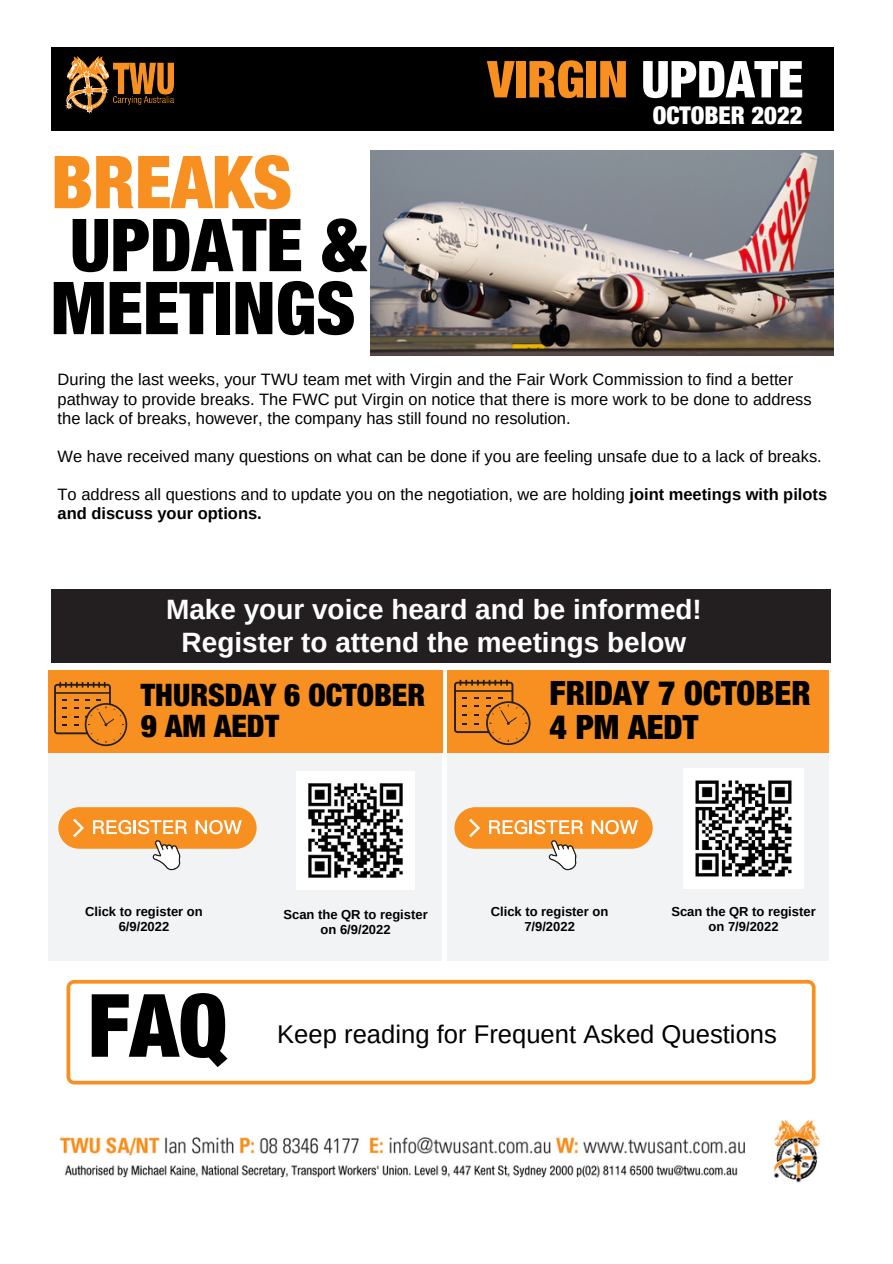
<style>
.page{position:relative;width:893px;height:1264px;background:#fff}
.page>*{position:absolute;margin:0;border:0;box-sizing:border-box;transform-origin:0 0}
.t1{font:900 condensed 87.45px "Helvetica Neue LT Std";color:#000}
.t2{font:900 condensed 73.05px/63px "Helvetica Neue LT Std";color:#000}
.t3{font:900 condensed 73.05px "Helvetica Neue LT Std";color:#f79020}
.t4{font:900 condensed 50.85px "Helvetica Neue LT Std";color:#f79020}
.t5{font:900 condensed 33.6px/34.7px "Helvetica Neue LT Std";color:#000}
.t6{font:900 condensed 31.05px/31.5px "Helvetica Neue LT Std";color:#000}
.t7{font:700 27.9px/32.8px "Arimo";color:#fff;text-align:center}
.t8{font:25.65px "Arimo";color:#000}
.t9{font:900 condensed 24.6px "Helvetica Neue LT Std";color:#fff}
.t10{font:16.5px/19px "Arimo";color:#000}
.t11{font:700 13.05px/15.1px "Arimo";color:#000;text-align:center}
.s1{color:#fff}
.s2{font-weight:700}
</style>
<div class="page">
<div style="left:51px;top:48px;width:783px;height:83px;background:#000"></div>
<img style="left:66px;top:56px;width:108px;height:58px">
<div style="left:447px;top:716px;width:381px;height:244px;background:#f1f3f4"></div>
<div style="left:48px;top:716px;width:394px;height:244px;background:#f1f3f4"></div>
<div style="left:51px;top:589px;width:779px;height:73px;background:#231f20"></div>
<div style="left:58px;top:807px;width:198px;height:41px;background:#f79020;border-radius:21px"></div>
<svg style="left:152px;top:840px;width:28px;height:30px"></svg>
<svg style="left:93px;top:820px;width:94px;height:14px"></svg>
<svg style="left:195px;top:820px;width:47px;height:14px"></svg>
<svg style="left:73px;top:818px;width:11px;height:19px"></svg>
<img style="left:296px;top:771px;width:118px;height:118px">
<div style="left:454px;top:807px;width:198px;height:41px;background:#f79020;border-radius:21px"></div>
<svg style="left:548px;top:840px;width:28px;height:30px"></svg>
<svg style="left:489px;top:820px;width:38px;height:14px"></svg>
<hr style="left:529px;top:820px;width:3px;height:14px;background:#fff">
<svg style="left:534px;top:820px;width:49px;height:14px"></svg>
<svg style="left:591px;top:820px;width:47px;height:14px"></svg>
<svg style="left:469px;top:818px;width:11px;height:19px"></svg>
<img style="left:683px;top:768px;width:120px;height:120px">
<svg style="left:66px;top:979px;width:749px;height:105px"></svg>
<img style="left:59px;top:1119px;width:761px;height:64px">
<div style="left:48px;top:670px;width:394px;height:82px;background:#f79020"></div>
<div style="left:447px;top:670px;width:381px;height:82px;background:#f79020"></div>
<svg style="left:54px;top:682px;width:73px;height:64px"></svg>
<svg style="left:454px;top:680px;width:76px;height:65px"></svg>
<img style="left:370px;top:150px;width:463px;height:206px">
<h3 class="t4" style="left:487px;top:61px;width:317px">VIRGIN <span class="s1">UPDATE</span></h3>
<h3 class="t9" style="left:652px;top:106px;width:151px">OCTOBER 2022</h3>
<h2 class="t3" style="left:51px;top:156px;width:242px">BREAKS</h2>
<h2 class="t2" style="left:51px;top:224px;width:317px">UPDATE &amp;<br>MEETINGS</h2>
<p class="t10" style="left:58px;top:370px;width:755px">During the last weeks, your TWU team met with Virgin and the Fair Work Commission to find a better pathway to provide breaks. The FWC put Virgin on notice that there is more work to be done to address the lack of breaks, however, the company has still found no resolution.</p>
<p class="t10" style="left:58px;top:446px;width:765px">We have received many questions on what can be done if you are feeling unsafe due to a lack of breaks.</p>
<p class="t10" style="left:58px;top:485px;width:771px">To address all questions and to update you on the negotiation, we are holding <span class="s2">joint meetings with pilots and discuss your options.</span></p>
<h3 class="t7" style="left:166px;top:592px;width:537px">Make your voice heard and be informed!<br>Register to attend the meetings below</h3>
<h3 class="t6" style="left:141px;top:683px;width:286px">THURSDAY 6 OCTOBER<br>9 AM AEDT</h3>
<h3 class="t5" style="left:549px;top:680px;width:262px">FRIDAY 7 OCTOBER<br>4 PM AEDT</h3>
<p class="t11" style="left:85px;top:903px;width:119px">Click to register on<br>6/9/2022</p>
<p class="t11" style="left:283px;top:906px;width:146px">Scan the QR to register on 6/9/2022</p>
<p class="t11" style="left:490px;top:903px;width:119px">Click to register on<br>7/9/2022</p>
<p class="t11" style="left:671px;top:903px;width:146px">Scan the QR to register on 7/9/2022</p>
<h1 class="t1" style="left:88px;top:994px;width:141px">FAQ</h1>
<h3 class="t8" style="left:277px;top:1019px;width:501px">Keep reading for Frequent Asked Questions</h3>
</div>
